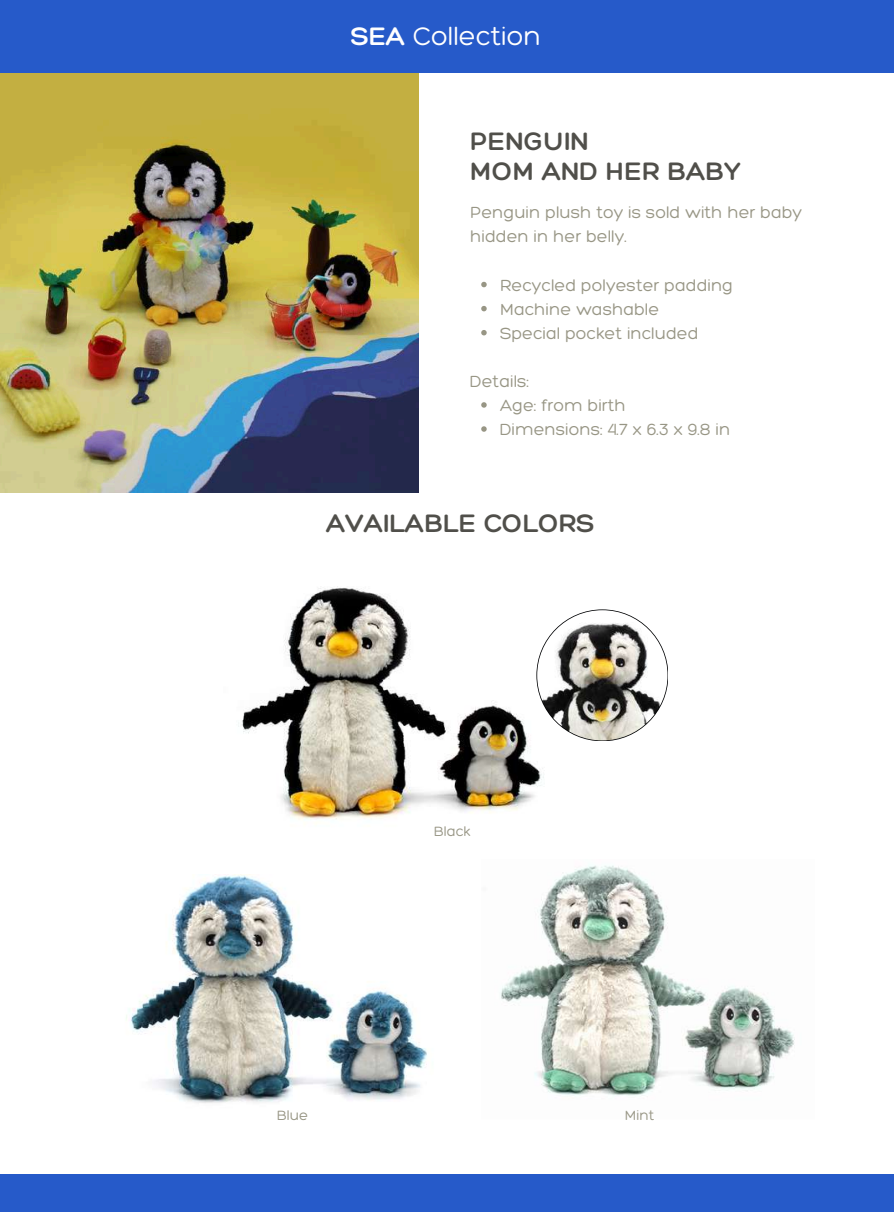
<style>
.page{position:relative;width:894px;height:1212px;background:#fff}
.page>*{position:absolute;margin:0;border:0;box-sizing:border-box;transform-origin:0 0}
.t1{font:300 27.45px/29.5px "Hero";color:#504f4a}
.t2{font:300 27.45px "Hero";color:#fff}
.t3{font:300 17.55px/24px "Hero";color:#989685}
.t4{font:300 14.55px "Hero";color:#989685}
.s1{font-style:inherit}
</style>
<div class="page">
<img style="left:0;top:73px;width:418px;height:419px">
<div style="left:0;top:0;width:893px;height:73px;background:#265ac9"></div>
<div style="left:0;top:1174px;width:893px;height:38px;background:#265ac9"></div>
<img style="left:238px;top:586px;width:314px;height:238px">
<svg style="left:536px;top:609px;width:132px;height:132px"></svg>
<img style="left:537px;top:610px;width:130px;height:130px;border-radius:50%">
<img style="left:500px;top:865px;width:295px;height:231px">
<img style="left:126px;top:875px;width:301px;height:228px">
<svg style="left:481px;top:282px;width:5px;height:5px"></svg>
<svg style="left:481px;top:306px;width:5px;height:5px"></svg>
<svg style="left:481px;top:330px;width:5px;height:5px"></svg>
<svg style="left:481px;top:402px;width:5px;height:6px"></svg>
<svg style="left:481px;top:426px;width:5px;height:6px"></svg>
<h1 class="t2" style="left:351px;top:19px;width:192px"><span class="s1">SEA</span> Collection</h1>
<h1 class="t1" style="left:470px;top:126px;width:272px">PENGUIN<br>MOM AND HER BABY</h1>
<p class="t3" style="left:470px;top:200px;width:333px">Penguin plush toy is sold with her baby hidden in her belly.</p>
<p class="t3" style="left:500px;top:272px;width:234px">Recycled polyester padding<br>Machine washable<br>Special pocket included</p>
<p class="t3" style="left:500px;top:369px;width:232px;text-indent:-30px">Details:<br>Age: from birth<br>Dimensions: 4.7 x 6.3 x 9.8 in</p>
<h1 class="t1" style="left:326px;top:508px;width:270px">AVAILABLE COLORS</h1>
<p class="t4" style="left:277px;top:1106px;width:33px">Blue</p>
<p class="t4" style="left:433px;top:821px;width:38px">Black</p>
<p class="t4" style="left:624px;top:1106px;width:31px">Mint</p>
</div>
